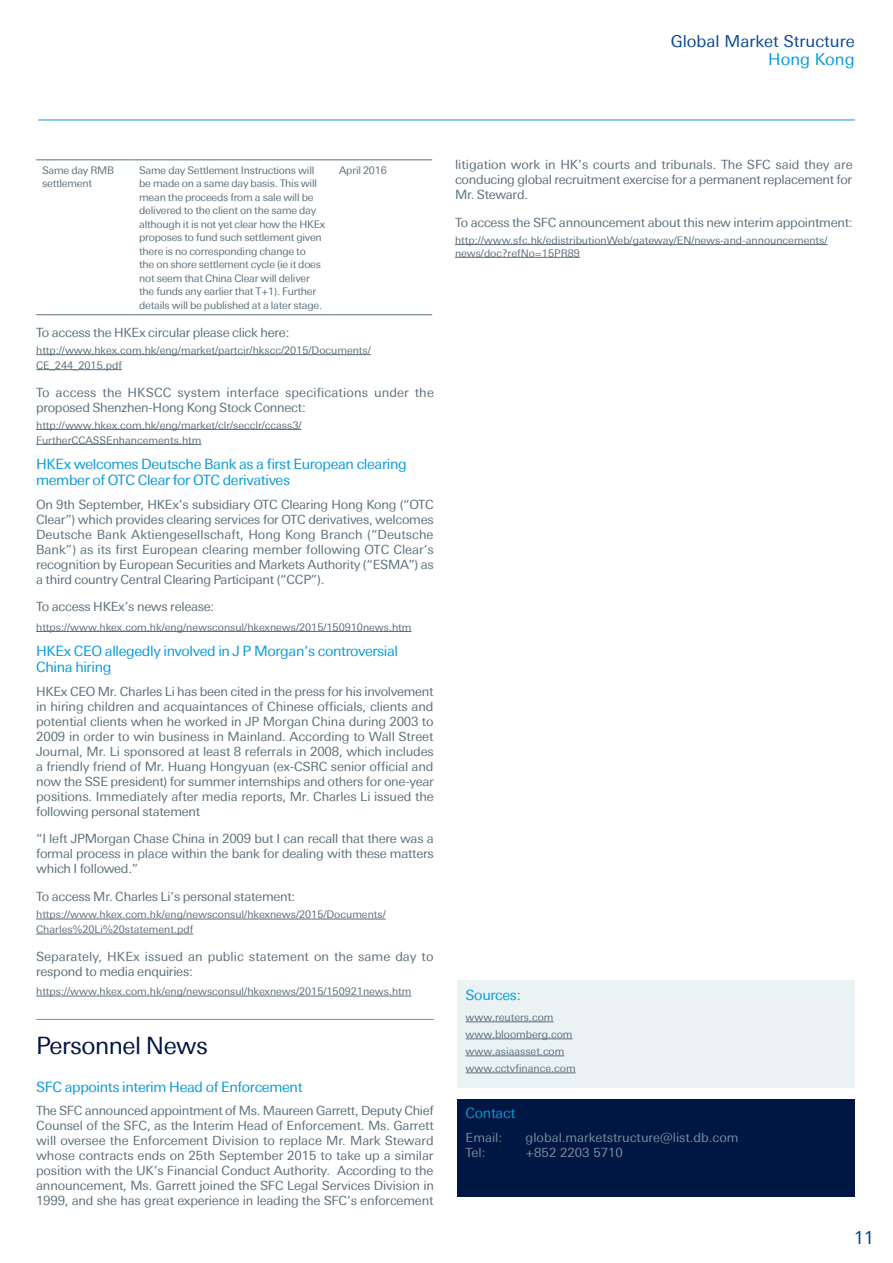
<style>
.page{position:relative;width:893px;height:1263px;background:#fff}
.page>*{position:absolute;margin:0;border:0;box-sizing:border-box;transform-origin:0 0}
.t1{font:24px "Univers Deutsche Bank";letter-spacing:-.02em;color:#001643}
.t2{font:18px "Univers Deutsche Bank";color:#094594}
.t3{font:16.5px "Univers Deutsche Bank";color:#094594}
.t4{font:16.5px "Univers Deutsche Bank";color:#069ad9}
.t5{font:14.25px/16.5px "Univers Deutsche Bank";letter-spacing:-.025em;color:#069ad9}
.t6{font:12.75px/15px "Univers Deutsche Bank";letter-spacing:-.02em;color:#5b6f7b;text-align:justify}
.t7{font:12.75px/15px "Univers Deutsche Bank";letter-spacing:.01em;color:#5b6f7b}
.t8{font:12.75px/15px "Univers Deutsche Bank";letter-spacing:.005em;color:#5b6f7b}
.t9{font:12.75px "Univers Deutsche Bank";color:#798f9c}
.t10{font:10.5px/13.5px "Univers Deutsche Bank";letter-spacing:-.01em;color:#5b6f7b}
</style>
<div class="page">
<hr style="left:38px;top:120px;width:817px;height:1px;background:#069ad9">
<hr style="left:36px;top:354px;width:335px;height:1px;background:#5b6f7b">
<hr style="left:36px;top:369px;width:86px;height:1px;background:#5b6f7b">
<hr style="left:36px;top:429px;width:265px;height:1px;background:#5b6f7b">
<hr style="left:36px;top:444px;width:165px;height:1px;background:#5b6f7b">
<hr style="left:36px;top:631px;width:376px;height:1px;background:#5b6f7b">
<hr style="left:36px;top:919px;width:350px;height:1px;background:#5b6f7b">
<hr style="left:36px;top:934px;width:157px;height:1px;background:#5b6f7b">
<hr style="left:36px;top:996px;width:376px;height:1px;background:#5b6f7b">
<hr style="left:36px;top:1019px;width:398px;height:1px;background:#798f9c">
<hr style="left:36px;top:159px;width:97px;height:1px;background:#5b6f7b">
<hr style="left:133px;top:159px;width:200px;height:1px;background:#5b6f7b">
<hr style="left:333px;top:159px;width:99px;height:1px;background:#5b6f7b">
<hr style="left:36px;top:314px;width:97px;height:1px;background:#5b6f7b">
<hr style="left:133px;top:314px;width:200px;height:1px;background:#5b6f7b">
<hr style="left:333px;top:314px;width:99px;height:1px;background:#5b6f7b">
<hr style="left:455px;top:244px;width:372px;height:1px;background:#5b6f7b">
<hr style="left:455px;top:257px;width:125px;height:1px;background:#5b6f7b">
<div style="left:457px;top:981px;width:398px;height:107px;background:#ebf2f3"></div>
<hr style="left:466px;top:1021px;width:88px;height:1px;background:#5b6f7b">
<hr style="left:466px;top:1038px;width:107px;height:1px;background:#5b6f7b">
<hr style="left:466px;top:1055px;width:98px;height:1px;background:#5b6f7b">
<hr style="left:466px;top:1072px;width:110px;height:1px;background:#5b6f7b">
<div style="left:457px;top:1099px;width:398px;height:98px;background:#001643"></div>
<p class="t3" style="left:671px;top:32px;width:186px">Global Market Structure</p>
<p class="t4" style="left:768px;top:50px;width:88px">Hong Kong</p>
<p class="t10" style="left:42px;top:163px;width:74px">Same day RMB settlement</p>
<p class="t10" style="left:139px;top:163px;width:188px">Same day Settlement Instructions will be made on a same day basis. This will mean the proceeds from a sale will be delivered to the client on the same day although it is not yet clear how the HKEx proposes to fund such settlement given there is no corresponding change to<br>the on shore settlement cycle (ie it does not seem that China Clear will deliver the funds any earlier that T+1). Further details will be published at a later stage.</p>
<p class="t10" style="left:339px;top:163px;width:49px">April 2016</p>
<p class="t6" style="left:36px;top:325px;width:255px">To access the HKEx circular please click here:</p>
<p class="t10" style="left:36px;top:343px;width:336px;line-height:15px">http://www.hkex.com.hk/eng/market/partcir/hkscc/2015/Documents/<br>CE_244_2015.pdf</p>
<p class="t7" style="left:36px;top:385px;width:399px">To access the HKSCC system interface specifications under the proposed Shenzhen-Hong Kong Stock Connect:</p>
<p class="t10" style="left:36px;top:417px;width:267px;line-height:15px">http://www.hkex.com.hk/eng/market/clr/secclr/ccass3/<br>FurtherCCASSEnhancements.htm</p>
<p class="t5" style="left:36px;top:455px;width:372px">HKEx welcomes Deutsche Bank as a first European clearing member of OTC Clear for OTC derivatives</p>
<p class="t6" style="left:36px;top:497px;width:399px">On 9th September, HKEx’s subsidiary OTC Clearing Hong Kong (“OTC Clear”) which provides clearing services for OTC derivatives, welcomes Deutsche Bank Aktiengesellschaft, Hong Kong Branch (“Deutsche Bank”) as its first European clearing member following OTC Clear’s recognition by European Securities and Markets Authority (“ESMA”) as a third country Central Clearing Participant (“CCP”).</p>
<p class="t6" style="left:36px;top:599px;width:180px">To access HKEx’s news release:</p>
<p class="t10" style="left:36px;top:620px;width:377px">https://www.hkex.com.hk/eng/newsconsul/hkexnews/2015/150910news.htm</p>
<p class="t5" style="left:36px;top:642px;width:363px">HKEx CEO allegedly involved in J P Morgan’s controversial<br>China hiring</p>
<p class="t6" style="left:36px;top:684px;width:399px">HKEx CEO Mr. Charles Li has been cited in the press for his involvement in hiring children and acquaintances of Chinese officials, clients and potential clients when he worked in JP Morgan China during 2003 to 2009 in order to win business in Mainland. According to Wall Street Journal, Mr. Li sponsored at least 8 referrals in 2008, which includes a friendly friend of Mr. Huang Hongyuan (ex-CSRC senior official and now the SSE president) for summer internships and others for one-year positions. Immediately after media reports, Mr. Charles Li issued the following personal statement</p>
<p class="t6" style="left:36px;top:831px;width:399px">“I left JPMorgan Chase China in 2009 but I can recall that there was a formal process in place within the bank for dealing with these matters which I followed.”</p>
<p class="t6" style="left:36px;top:889px;width:261px">To access Mr. Charles Li’s personal statement:</p>
<p class="t10" style="left:36px;top:907px;width:351px;line-height:15px">https://www.hkex.com.hk/eng/newsconsul/hkexnews/2015/Documents/<br>Charles%20Li%20statement.pdf</p>
<p class="t8" style="left:36px;top:949px;width:399px">Separately, HKEx issued an public statement on the same day to respond to media enquiries:</p>
<p class="t10" style="left:36px;top:985px;width:377px">https://www.hkex.com.hk/eng/newsconsul/hkexnews/2015/150921news.htm</p>
<h1 class="t1" style="left:36px;top:1031px;width:173px">Personnel News</h1>
<p class="t5" style="left:36px;top:1078px;width:268px">SFC appoints interim Head of Enforcement</p>
<p class="t6" style="left:36px;top:1103px;width:399px">The SFC announced appointment of Ms. Maureen Garrett, Deputy Chief Counsel of the SFC, as the Interim Head of Enforcement. Ms. Garrett will oversee the Enforcement Division to replace Mr. Mark Steward whose contracts ends on 25th September 2015 to take up a similar position with the UK’s Financial Conduct Authority. According to the announcement, Ms. Garrett joined the SFC Legal Services Division in 1999, and she has great experience in leading the SFC’s enforcement</p>
<p class="t6" style="left:455px;top:157px;width:399px">litigation work in HK’s courts and tribunals. The SFC said they are conducing global recruitment exercise for a permanent replacement for Mr. Steward.</p>
<p class="t6" style="left:455px;top:215px;width:399px">To access the SFC announcement about this new interim appointment:</p>
<p class="t10" style="left:455px;top:234px;width:374px;line-height:12.8px">http://www.sfc.hk/edistributionWeb/gateway/EN/news-and-announcements/ news/doc?refNo=15PR89</p>
<p class="t5" style="left:466px;top:986px;width:57px">Sources:</p>
<p class="t10" style="left:466px;top:1009px;width:112px;line-height:17px">www.reuters.com www.bloomberg.com www.asiaasset.com www.cctvfinance.com</p>
<p class="t5" style="left:466px;top:1105px;width:51px">Contact</p>
<p class="t9" style="left:466px;top:1130px;width:38px">Email:</p>
<p class="t9" style="left:526px;top:1130px;width:214px">global.marketstructure@list.db.com</p>
<p class="t9" style="left:466px;top:1145px;width:21px">Tel:</p>
<p class="t9" style="left:526px;top:1145px;width:99px">+852 2203 5710</p>
<h2 class="t2" style="left:854px;top:1227px;width:22px">11</h2>
</div>
